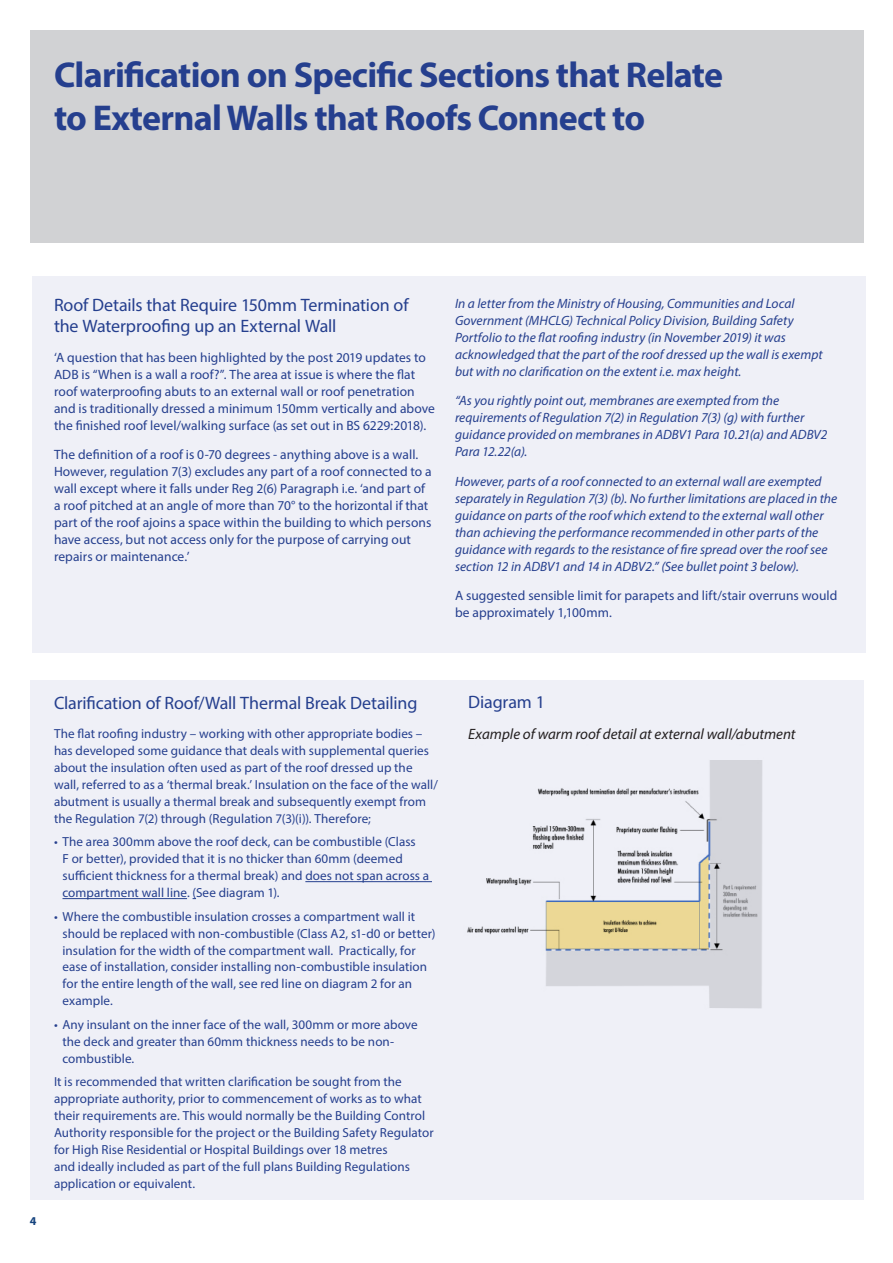
<style>
.page{position:relative;width:893px;height:1263px;background:#fff}
.page>*{position:absolute;margin:0;border:0;box-sizing:border-box;transform-origin:0 0}
.t1{font:700 36px/43.2px "Myriad Pro";letter-spacing:-.02em;color:#253f8e}
.t2{font:18px/21px "Myriad Pro";letter-spacing:-.01em;color:#253f8e}
.t3{font:italic 15px "Myriad Pro";color:#231f20}
.t4{font:italic 13.5px/17px "Myriad Pro";color:#253f8e}
.t5{font:13.5px/17px "Myriad Pro";letter-spacing:.005em;color:#253f8e}
.t6{font:13.2px/17px "Myriad Pro";letter-spacing:.005em;color:#253f8e}
.t7{font:700 12px "Myriad Pro";color:#15437e}
</style>
<div class="page">
<div style="left:30px;top:680px;width:833px;height:519px;background:#eff0f7"></div>
<div style="left:33px;top:276px;width:833px;height:377px;background:#eff0f7"></div>
<div style="left:30px;top:30px;width:833px;height:212px;background:#d1d2d4"></div>
<img style="left:467px;top:760px;width:295px;height:249px">
<hr style="left:305px;top:881px;width:127px;height:1px;background:#253f8e">
<hr style="left:63px;top:898px;width:124px;height:1px;background:#253f8e">
<p class="t1" style="left:54px;top:52px;width:671px">Clarification on Specific Sections that Relate to External Walls that Roofs Connect to</p>
<p class="t2" style="left:54px;top:294px;width:356px">Roof Details that Require 150mm Termination of the Waterproofing up an External Wall</p>
<p class="t5" style="left:54px;top:349px;width:382px">‘A question that has been highlighted by the post 2019 updates to ADB is “When is a wall a roof?”. The area at issue is where the flat roof waterproofing abuts to an external wall or roof penetration and is traditionally dressed a minimum 150mm vertically and above the finished roof level/walking surface (as set out in BS 6229:2018).</p>
<p class="t5" style="left:54px;top:446px;width:379px">The definition of a roof is 0-70 degrees - anything above is a wall.<br>However, regulation 7(3) excludes any part of a roof connected to a wall except where it falls under Reg 2(6) Paragraph i.e. ‘and part of a roof pitched at an angle of more than 70° to the horizontal if that part of the roof ajoins a space within the building to which persons have access, but not access only for the purpose of carrying out repairs or maintenance.’</p>
<p class="t4" style="left:455px;top:295px;width:369px">In a letter from the Ministry of Housing, Communities and Local Government (MHCLG) Technical Policy Division, Building Safety Portfolio to the flat roofing industry (in November 2019) it was acknowledged that the part of the roof dressed up the wall is exempt but with no clarification on the extent i.e. max height.</p>
<p class="t4" style="left:455px;top:392px;width:374px">“As you rightly point out, membranes are exempted from the requirements of Regulation 7(2) in Regulation 7(3) (g) with further guidance provided on membranes in ADBV1 Para 10.21(a) and ADBV2<br>Para 12.22(a).</p>
<p class="t4" style="left:455px;top:473px;width:384px">However, parts of a roof connected to an external wall are exempted separately in Regulation 7(3) (b). No further limitations are placed in the guidance on parts of the roof which extend to the external wall other than achieving the performance recommended in other parts of the guidance with regards to the resistance of fire spread over the roof see section 12 in ADBV1 and 14 in ADBV2.” (See bullet point 3 below).</p>
<p class="t5" style="left:455px;top:587px;width:384px">A suggested sensible limit for parapets and lift/stair overruns would be approximately 1,100mm.</p>
<p class="t7" style="left:30px;top:1213px;width:8px">4</p>
<p class="t2" style="left:54px;top:692px;width:365px">Clarification of Roof/Wall Thermal Break Detailing</p>
<p class="t6" style="left:54px;top:725px;width:385px">The flat roofing industry – working with other appropriate bodies – has developed some guidance that deals with supplemental queries about the insulation often used as part of the roof dressed up the wall, referred to as a ‘thermal break.’ Insulation on the face of the wall/ abutment is usually a thermal break and subsequently exempt from the Regulation 7(2) through (Regulation 7(3)(i)). Therefore;</p>
<p class="t6" style="left:63px;top:833px;width:368px;text-indent:-9px">• The area 300mm above the roof deck, can be combustible (Class<br>F or better), provided that it is no thicker than 60mm (deemed sufficient thickness for a thermal break) and does not span across a compartment wall line. (See diagram 1).</p>
<p class="t6" style="left:63px;top:907px;width:375px;text-indent:-9px">• Where the combustible insulation crosses a compartment wall it should be replaced with non-combustible (Class A2, s1-d0 or better) insulation for the width of the compartment wall. Practically, for ease of installation, consider installing non-combustible insulation for the entire length of the wall, see red line on diagram 2 for an example.</p>
<p class="t6" style="left:63px;top:1015px;width:357px;text-indent:-9px">• Any insulant on the inner face of the wall, 300mm or more above the deck and greater than 60mm thickness needs to be non&shy;combustible.</p>
<p class="t6" style="left:54px;top:1073px;width:381px">It is recommended that written clarification be sought from the appropriate authority, prior to commencement of works as to what their requirements are. This would normally be the Building Control Authority responsible for the project or the Building Safety Regulator for High Rise Residential or Hospital Buildings over 18 metres<br>and ideally included as part of the full plans Building Regulations application or equivalent.</p>
<p class="t2" style="left:468px;top:691px;width:78px">Diagram 1</p>
<p class="t3" style="left:468px;top:724px;width:329px">Example of warm roof detail at external wall/abutment</p>
</div>
